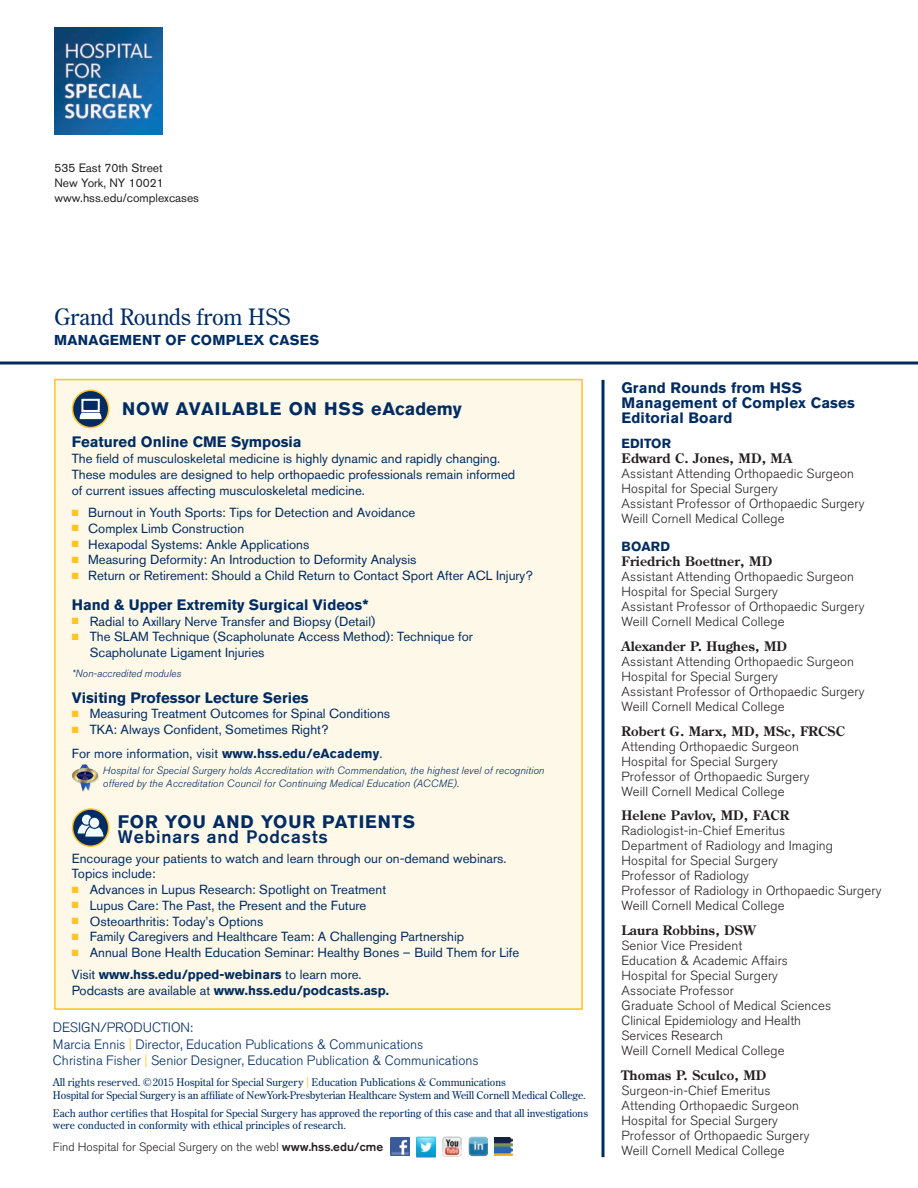
<style>
.page{position:relative;width:918px;height:1188px;background:#fff}
.page>*{position:absolute;margin:0;border:0;box-sizing:border-box;transform-origin:0 0}
.t1{font:22.5px "Century Old Style Std";color:#002c62}
.t2{font:700 18px/15.8px "Akzidenz Grotesk BQ";letter-spacing:.05em;color:#002c62}
.t3{font:700 15px/15px "Akzidenz Grotesk BQ";color:#002c62}
.t4{font:700 14.25px "Akzidenz Grotesk BQ";letter-spacing:.02em;color:#002c62}
.t5{font:300 13.5px/16.5px "Akzidenz Grotesk BQ";color:#002c62}
.t6{font:300 13.2px/15px "Akzidenz Grotesk BQ";letter-spacing:.01em;color:#231f20}
.t7{font:13.2px/15.8px "Akzidenz Grotesk BQ";color:#002c62}
.t8{font:700 13.2px "Century Old Style Std";letter-spacing:.01em;color:#231f20}
.t9{font:700 13.2px/15.8px "Akzidenz Grotesk BQ";color:#002c62}
.body_copy{font:12px/15px "Akzidenz Grotesk BQ";color:#231f20}
.t10{font:300 12px "Akzidenz Grotesk BQ";color:#231f20}
.t11{font:10.5px/12.6px "Century Old Style Std";color:#002c62}
.t12{font:italic 300 10.5px/12.6px "Akzidenz Grotesk BQ";letter-spacing:.01em;color:#002c62}
.s1{color:#fec422}
.s2{font-weight:700}
.s3{font-weight:500}
.s4{font-weight:400}
.s5{font-family:"Century Old Style Std";font-weight:700}
</style>
<div class="page">
<div style="left:54px;top:379px;width:529px;height:631px;background:#fef8e8;border:2px solid #fec422"></div>
<img style="left:54px;top:27px;width:108px;height:108px">
<hr style="left:0;top:362px;width:918px;height:2px;background:#002c62">
<hr style="left:602px;top:380px;width:2px;height:777px;background:#002c62">
<img style="left:391px;top:1137px;width:18px;height:19px">
<img style="left:416px;top:1136px;width:20px;height:21px">
<img style="left:442px;top:1137px;width:20px;height:19px">
<img style="left:494px;top:1137px;width:19px;height:19px">
<img style="left:468px;top:1136px;width:20px;height:21px">
<svg style="left:73px;top:390px;width:36px;height:38px"></svg>
<div style="left:72px;top:390px;width:37px;height:38px;border:2px solid #fec422;border-radius:50%"></div>
<svg style="left:80px;top:399px;width:21px;height:20px"></svg>
<svg style="left:73px;top:809px;width:36px;height:37px"></svg>
<div style="left:72px;top:808px;width:37px;height:39px;border:2px solid #fec422;border-radius:50%"></div>
<svg style="left:81px;top:814px;width:12px;height:12px"></svg>
<svg style="left:76px;top:822px;width:29px;height:16px"></svg>
<div style="left:89px;top:817px;width:11px;height:12px;background:#f0f9fb;border:1px solid #002c62;border-radius:50%"></div>
<img style="left:72px;top:764px;width:27px;height:28px">
<p class="body_copy" style="left:54px;top:160px;width:146px">535 East 70th Street<br>New York, NY 10021 www.hss.edu/complexcases</p>
<p class="t1" style="left:54px;top:303px;width:238px">Grand Rounds from HSS</p>
<p class="t4" style="left:54px;top:332px;width:267px">MANAGEMENT OF COMPLEX CASES</p>
<p class="t2" style="left:122px;top:401px;width:341px">NOW AVAILABLE ON HSS eAcademy</p>
<p class="t3" style="left:72px;top:435px;width:231px">Featured Online CME Symposia</p>
<p class="t7" style="left:72px;top:451px;width:445px">The field of musculoskeletal medicine is highly dynamic and rapidly changing.<br>These modules are designed to help orthopaedic professionals remain informed of current issues affecting musculoskeletal medicine.</p>
<p class="t7" style="left:72px;top:505px;width:345px"><span class="s1">■</span> Burnout in Youth Sports: Tips for Detection and Avoidance</p>
<p class="t7" style="left:72px;top:520px;width:174px"><span class="s1">■</span> Complex Limb Construction</p>
<p class="t7" style="left:72px;top:536px;width:239px"><span class="s1">■</span> Hexapodal Systems: Ankle Applications</p>
<p class="t7" style="left:72px;top:552px;width:346px"><span class="s1">■</span> Measuring Deformity: An Introduction to Deformity Analysis</p>
<p class="t7" style="left:72px;top:568px;width:462px"><span class="s1">■</span> Return or Retirement: Should a Child Return to Contact Sport After ACL Injury?</p>
<p class="t3" style="left:72px;top:597px;width:298px">Hand &amp; Upper Extremity Surgical Videos*</p>
<p class="t7" style="left:72px;top:613px;width:305px"><span class="s1">■</span> Radial to Axillary Nerve Transfer and Biopsy (Detail)</p>
<p class="t7" style="left:90px;top:629px;width:385px;text-indent:-18px"><span class="s1">■</span> The SLAM Technique (Scapholunate Access Method): Technique for<br>Scapholunate Ligament Injuries</p>
<p class="t12" style="left:72px;top:667px;width:111px">*Non-accredited modules</p>
<p class="t3" style="left:72px;top:690px;width:238px">Visiting Professor Lecture Series</p>
<p class="t7" style="left:72px;top:706px;width:320px"><span class="s1">■</span> Measuring Treatment Outcomes for Spinal Conditions</p>
<p class="t7" style="left:72px;top:722px;width:258px"><span class="s1">■</span> TKA: Always Confident, Sometimes Right?</p>
<p class="t7" style="left:72px;top:745px;width:312px">For more information, visit <span class="s2">www.hss.edu/eAcademy</span>.</p>
<p class="t12" style="left:103px;top:765px;width:443px">Hospital for Special Surgery holds Accreditation with Commendation, the highest level of recognition offered by the Accreditation Council for Continuing Medical Education (ACCME).</p>
<p class="t2" style="left:118px;top:814px;width:299px">FOR YOU AND YOUR PATIENTS<br><span class="s3">Webinars and Podcasts</span></p>
<p class="t7" style="left:72px;top:850px;width:436px">Encourage your patients to watch and learn through our on-demand webinars.<br>Topics include:</p>
<p class="t7" style="left:72px;top:882px;width:316px"><span class="s1">■</span> Advances in Lupus Research: Spotlight on Treatment</p>
<p class="t7" style="left:72px;top:897px;width:296px"><span class="s1">■</span> Lupus Care: The Past, the Present and the Future</p>
<p class="t7" style="left:72px;top:913px;width:193px"><span class="s1">■</span> Osteoarthritis: Today’s Options</p>
<p class="t7" style="left:72px;top:929px;width:394px"><span class="s1">■</span> Family Caregivers and Healthcare Team: A Challenging Partnership</p>
<p class="t7" style="left:72px;top:945px;width:449px"><span class="s1">■</span> Annual Bone Health Education Seminar: Healthy Bones – Build Them for Life</p>
<p class="t9" style="left:72px;top:966px;width:319px"><span class="s4">Visit</span> www.hss.edu/pped-webinars <span class="s4">to learn more.<br>Podcasts are available at</span> www.hss.edu/podcasts.asp.</p>
<p class="t5" style="left:53px;top:1020px;width:142px">DESIGN/PRODUCTION:</p>
<p class="t5" style="left:53px;top:1036px;width:427px">Marcia Ennis <span class="s1">|</span> Director, Education Publications &amp; Communications<br>Christina Fisher <span class="s1">|</span> Senior Designer, Education Publication &amp; Communications</p>
<p class="t11" style="left:53px;top:1076px;width:455px">All rights reserved. ©2015 Hospital for Special Surgery <span class="s1">|</span> Education Publications &amp; Communications</p>
<p class="t11" style="left:53px;top:1089px;width:534px">Hospital for Special Surgery is an affiliate of NewYork-Presbyterian Healthcare System and Weill Cornell Medical College.</p>
<p class="t11" style="left:53px;top:1107px;width:537px">Each author certifies that Hospital for Special Surgery has approved the reporting of this case and that all investigations were conducted in conformity with ethical principles of research.</p>
<p class="t10" style="left:53px;top:1140px;width:332px">Find Hospital for Special Surgery on the web! <span class="s3">www.hss.edu/cme</span></p>
<p class="t3" style="left:622px;top:380px;width:235px">Grand Rounds from HSS<br>Management of Complex Cases<br>Editorial Board</p>
<p class="t9" style="left:622px;top:435px;width:51px">EDITOR</p>
<p class="t6" style="left:622px;top:451px;width:234px"><span class="s5">Edward C. Jones, MD, MA<br></span>Assistant Attending Orthopaedic Surgeon</p>
<p class="t6" style="left:622px;top:481px;width:158px">Hospital for Special Surgery</p>
<p class="t6" style="left:622px;top:496px;width:244px">Assistant Professor of Orthopaedic Surgery</p>
<p class="t6" style="left:622px;top:511px;width:164px">Weill Cornell Medical College</p>
<p class="t9" style="left:622px;top:539px;width:50px">BOARD</p>
<p class="t8" style="left:622px;top:553px;width:152px">Friedrich Boettner, MD</p>
<p class="t6" style="left:622px;top:569px;width:234px">Assistant Attending Orthopaedic Surgeon</p>
<p class="t6" style="left:622px;top:584px;width:158px">Hospital for Special Surgery</p>
<p class="t6" style="left:622px;top:599px;width:244px">Assistant Professor of Orthopaedic Surgery</p>
<p class="t6" style="left:622px;top:614px;width:164px">Weill Cornell Medical College</p>
<p class="t8" style="left:622px;top:637px;width:167px">Alexander P. Hughes, MD</p>
<p class="t6" style="left:622px;top:654px;width:234px">Assistant Attending Orthopaedic Surgeon</p>
<p class="t6" style="left:622px;top:669px;width:158px">Hospital for Special Surgery</p>
<p class="t6" style="left:622px;top:684px;width:244px">Assistant Professor of Orthopaedic Surgery</p>
<p class="t6" style="left:622px;top:699px;width:164px">Weill Cornell Medical College</p>
<p class="t8" style="left:622px;top:722px;width:225px">Robert G. Marx, MD, MSc, FRCSC</p>
<p class="t6" style="left:622px;top:739px;width:179px">Attending Orthopaedic Surgeon</p>
<p class="t6" style="left:622px;top:754px;width:158px">Hospital for Special Surgery</p>
<p class="t6" style="left:622px;top:769px;width:189px">Professor of Orthopaedic Surgery</p>
<p class="t6" style="left:622px;top:784px;width:164px">Weill Cornell Medical College</p>
<p class="t8" style="left:622px;top:807px;width:169px">Helene Pavlov, MD, FACR</p>
<p class="t6" style="left:622px;top:824px;width:165px">Radiologist-in-Chief Emeritus</p>
<p class="t6" style="left:622px;top:839px;width:213px">Department of Radiology and Imaging</p>
<p class="t6" style="left:622px;top:854px;width:158px">Hospital for Special Surgery</p>
<p class="t6" style="left:622px;top:869px;width:129px">Professor of Radiology</p>
<p class="t6" style="left:622px;top:884px;width:261px">Professor of Radiology in Orthopaedic Surgery<br>Weill Cornell Medical College</p>
<p class="t8" style="left:622px;top:922px;width:136px">Laura Robbins, DSW</p>
<p class="t6" style="left:622px;top:938px;width:211px">Senior Vice President<br>Education &amp; Academic Affairs<br>Hospital for Special Surgery<br>Associate Professor<br>Graduate School of Medical Sciences<br>Clinical Epidemiology and Health<br>Services Research<br>Weill Cornell Medical College</p>
<p class="t8" style="left:622px;top:1066px;width:146px">Thomas P. Sculco, MD</p>
<p class="t6" style="left:622px;top:1083px;width:179px">Surgeon-in-Chief Emeritus<br>Attending Orthopaedic Surgeon<br>Hospital for Special Surgery</p>
<p class="t6" style="left:622px;top:1128px;width:189px">Professor of Orthopaedic Surgery</p>
<p class="t6" style="left:622px;top:1143px;width:164px">Weill Cornell Medical College</p>
</div>
